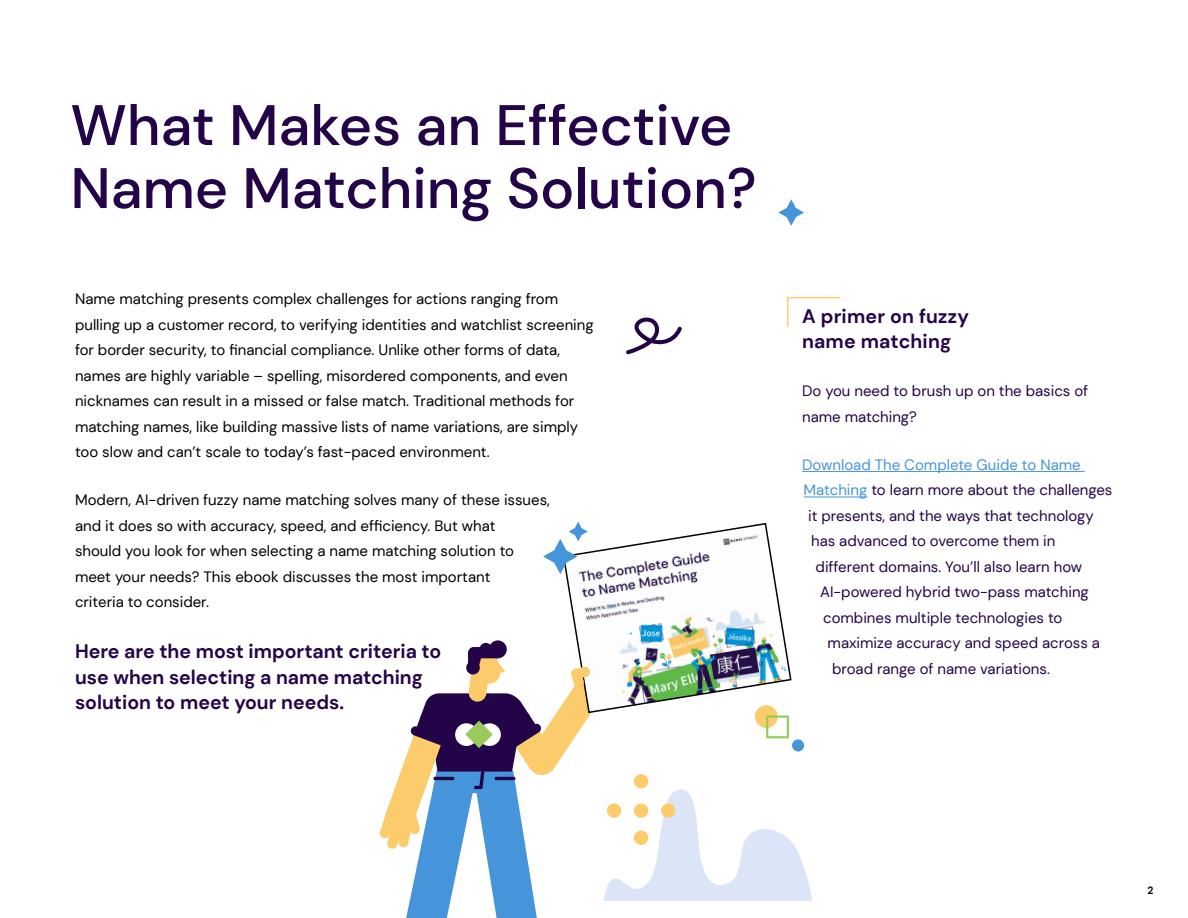
<style>
.page{position:relative;width:1188px;height:918px;background:#fff}
.page>*{position:absolute;margin:0;border:0;box-sizing:border-box;transform-origin:0 0}
.t1{font:500 57px "DM Sans";color:#240448}
.t2{font:700 19.5px/25.5px "DM Sans";color:#240448}
.t3{font:15px/25.5px "DM Sans";color:#000}
.t4{font:15px/25.5px "DM Sans";color:#240448}
.t5{font:15px "DM Sans";color:#4694d9}
.t6{font:700 10.5px "DM Sans";color:#000}
.s1{color:#4694d9}
</style>
<div class="page">
<svg style="left:778px;top:199px;width:26px;height:27px"></svg>
<svg style="left:626px;top:317px;width:56px;height:37px"></svg>
<div style="left:489px;top:640px;width:18px;height:18px;background:#240448;border-radius:50%"></div>
<div style="left:479px;top:643px;width:13px;height:13px;background:#240448;border-radius:50%"></div>
<div style="left:468px;top:647px;width:35px;height:11px;background:#240448;border-radius:6px"></div>
<svg style="left:565px;top:522px;width:222px;height:127px"></svg>
<svg style="left:379px;top:649px;width:433px;height:269px"></svg>
<svg style="left:543px;top:522px;width:45px;height:52px"></svg>
<hr style="left:802px;top:471px;width:283px;height:1px;background:#4694d9">
<hr style="left:804px;top:497px;width:63px;height:1px;background:#4694d9">
<svg style="left:787px;top:296px;width:54px;height:31px"></svg>
<p class="t1" style="left:70px;top:90px;width:663px">What Makes an Effective</p>
<p class="t1" style="left:70px;top:153px;width:688px">Name Matching Solution?</p>
<p class="t3" style="left:75px;top:286px;width:520px">Name matching presents complex challenges for actions ranging from pulling up a customer record, to verifying identities and watchlist screening for border security, to financial compliance. Unlike other forms of data, names are highly variable – spelling, misordered components, and even nicknames can result in a missed or false match. Traditional methods for matching names, like building massive lists of name variations, are simply too slow and can’t scale to today’s fast-paced environment.</p>
<p class="t3" style="left:75px;top:487px;width:476px">Modern, AI-driven fuzzy name matching solves many of these issues, and it does so with accuracy, speed, and efficiency. But what<br>should you look for when selecting a name matching solution to meet your needs? This ebook discusses the most important<br>criteria to consider.</p>
<p class="t2" style="left:75px;top:639px;width:368px">Here are the most important criteria to use when selecting a name matching solution to meet your needs.</p>
<p class="t2" style="left:802px;top:303px;width:168px">A primer on fuzzy name matching</p>
<p class="t4" style="left:802px;top:378px;width:288px">Do you need to brush up on the basics of name matching?</p>
<p class="t5" style="left:802px;top:455px;width:280px">Download The Complete Guide to Name</p>
<p class="t4" style="left:804px;top:477px;width:310px"><span class="s1">Matching</span> to learn more about the challenges</p>
<p class="t4" style="left:808px;top:503px;width:287px">it presents, and the ways that technology</p>
<p class="t4" style="left:811px;top:528px;width:246px">has advanced to overcome them in</p>
<p class="t4" style="left:816px;top:554px;width:268px">different domains. You’ll also learn how</p>
<p class="t4" style="left:820px;top:579px;width:270px">AI-powered hybrid two-pass matching</p>
<p class="t4" style="left:823px;top:605px;width:241px">combines multiple technologies to</p>
<p class="t4" style="left:828px;top:630px;width:274px">maximize accuracy and speed across a</p>
<p class="t4" style="left:832px;top:656px;width:219px">broad range of name variations.</p>
<p class="t6" style="left:1148px;top:884px;width:7px">2</p>
</div>
